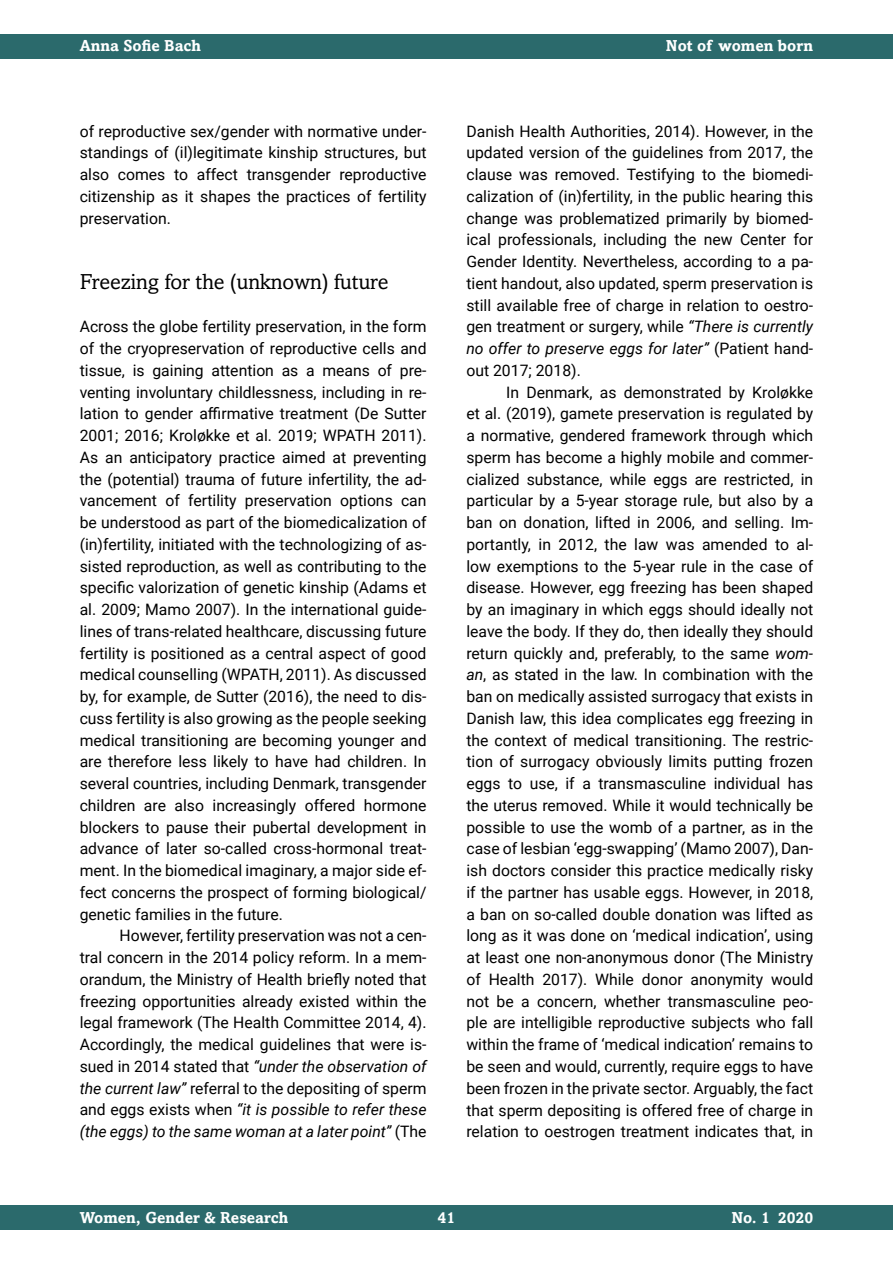
<style>
.page{position:relative;width:893px;height:1263px;background:#fff}
.page>*{position:absolute;margin:0;border:0;box-sizing:border-box;transform-origin:0 0}
.t1{font:21.75px "Amasis MT Std";color:#000}
.t2{font:15.75px/21.8px "Roboto";color:#000;text-align:justify}
.t3{font:700 15.75px "Amasis MT Std";color:#fff}
.s1{font-style:italic}
</style>
<div class="page">
<div style="left:0;top:1205px;width:893px;height:24px;background:#2b6a6c"></div>
<div style="left:0;top:34px;width:893px;height:24px;background:#2b6a6c"></div>
<p class="t3" style="left:80px;top:36px;width:123px">Anna Sofie Bach</p>
<p class="t3" style="left:666px;top:36px;width:149px">Not of women born</p>
<p class="t2" style="left:80px;top:119px;width:348px">of reproductive sex/gender with normative under&shy;standings of (il)legitimate kinship structures, but also comes to affect transgender reproductive citizenship as it shapes the practices of fertility preservation.</p>
<h1 class="t1" style="left:80px;top:269px;width:310px">Freezing for the (unknown) future</h1>
<p class="t2" style="left:80px;top:315px;width:348px">Across the globe fertility preservation, in the form of the cryopreservation of reproductive cells and tissue, is gaining attention as a means of pre&shy;venting involuntary childlessness, including in re&shy;lation to gender affirmative treatment (De Sutter 2001; 2016; Kroløkke et al. 2019; WPATH 2011).<br>As an anticipatory practice aimed at preventing the (potential) trauma of future infertility, the ad&shy;vancement of fertility preservation options can be understood as part of the biomedicalization of (in)fertility, initiated with the technologizing of as&shy;sisted reproduction, as well as contributing to the specific valorization of genetic kinship (Adams et al. 2009; Mamo 2007). In the international guide&shy;lines of trans-related healthcare, discussing future fertility is positioned as a central aspect of good medical counselling (WPATH, 2011). As discussed by, for example, de Sutter (2016), the need to dis&shy;cuss fertility is also growing as the people seeking medical transitioning are becoming younger and are therefore less likely to have had children. In several countries, including Denmark, transgender children are also increasingly offered hormone blockers to pause their pubertal development in advance of later so-called cross-hormonal treat&shy;ment. In the biomedical imaginary, a major side ef&shy;fect concerns the prospect of forming biological/ genetic families in the future.</p>
<p class="t2" style="left:80px;top:924px;width:348px;text-indent:40px">However, fertility preservation was not a cen&shy;tral concern in the 2014 policy reform. In a mem&shy;orandum, the Ministry of Health briefly noted that freezing opportunities already existed within the legal framework (The Health Committee 2014, 4).<br>Accordingly, the medical guidelines that were is&shy;sued in 2014 stated that <span class="s1">“under the observation of the current law”</span> referral to the depositing of sperm and eggs exists when <span class="s1">“it is possible to refer these (the eggs) to the same woman at a later point”</span> (The</p>
<p class="t2" style="left:466px;top:120px;width:348px">Danish Health Authorities, 2014). However, in the updated version of the guidelines from 2017, the clause was removed. Testifying to the biomedi&shy;calization of (in)fertility, in the public hearing this change was problematized primarily by biomed&shy;ical professionals, including the new Center for Gender Identity. Nevertheless, according to a pa&shy;tient handout, also updated, sperm preservation is still available free of charge in relation to oestro&shy;gen treatment or surgery, while <span class="s1">“There is currently no offer to preserve eggs for later”</span> (Patient hand&shy;out 2017; 2018).</p>
<p class="t2" style="left:466px;top:381px;width:348px;text-indent:40px">In Denmark, as demonstrated by Kroløkke et al. (2019), gamete preservation is regulated by a normative, gendered framework through which sperm has become a highly mobile and commer&shy;cialized substance, while eggs are restricted, in particular by a 5-year storage rule, but also by a ban on donation, lifted in 2006, and selling. Im&shy;portantly, in 2012, the law was amended to al&shy;low exemptions to the 5-year rule in the case of disease. However, egg freezing has been shaped by an imaginary in which eggs should ideally not leave the body. If they do, then ideally they should return quickly and, preferably, to the same <span class="s1">wom&shy;an</span>, as stated in the law. In combination with the ban on medically assisted surrogacy that exists in Danish law, this idea complicates egg freezing in the context of medical transitioning. The restric&shy;tion of surrogacy obviously limits putting frozen eggs to use, if a transmasculine individual has the uterus removed. While it would technically be possible to use the womb of a partner, as in the case of lesbian ‘egg-swapping’ (Mamo 2007), Dan&shy;ish doctors consider this practice medically risky if the partner has usable eggs. However, in 2018, a ban on so-called double donation was lifted as long as it was done on ‘medical indication’, using at least one non-anonymous donor (The Ministry of Health 2017). While donor anonymity would not be a concern, whether transmasculine peo&shy;ple are intelligible reproductive subjects who fall within the frame of ‘medical indication’ remains to be seen and would, currently, require eggs to have been frozen in the private sector. Arguably, the fact that sperm depositing is offered free of charge in relation to oestrogen treatment indicates that, in</p>
<p class="t3" style="left:80px;top:1208px;width:210px">Women, Gender &amp; Research</p>
<p class="t3" style="left:438px;top:1208px;width:19px">41</p>
<p class="t3" style="left:731px;top:1208px;width:83px">No. 1 2020</p>
</div>
